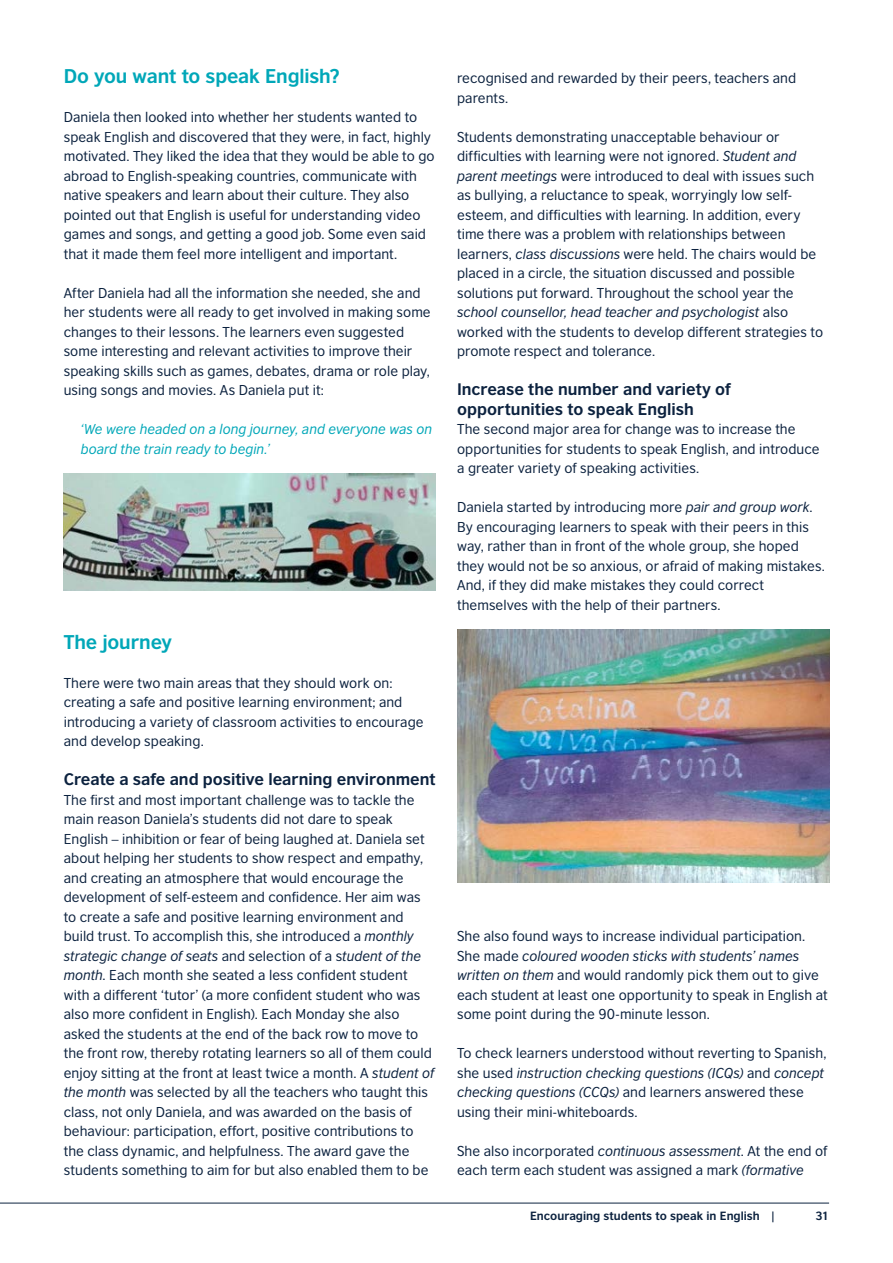
<style>
.page{position:relative;width:893px;height:1263px;background:#fff}
.page>*{position:absolute;margin:0;border:0;box-sizing:border-box;transform-origin:0 0}
.t1{font:700 18.75px "British Council Sans";letter-spacing:-.005em;color:#00a7b8}
.t2{font:700 15.75px/19.5px "British Council Sans";color:#0c223f}
.t3{font:13.5px/19.5px "British Council Sans";letter-spacing:.005em;color:#0c223f}
.t4{font:italic 13.5px/19.5px "British Council Sans";color:#00a7b8}
.t5{font:700 11.25px "British Council Sans";color:#0c223f}
.s1{font-style:italic}
</style>
<div class="page">
<img style="left:457px;top:629px;width:372px;height:254px">
<img style="left:64px;top:474px;width:371px;height:116px">
<hr style="left:0;top:1203px;width:829px;height:1px;background:#0c223f">
<h1 class="t1" style="left:64px;top:64px;width:277px">Do you want to speak English?</h1>
<p class="t3" style="left:64px;top:107px;width:372px">Daniela then looked into whether her students wanted to speak English and discovered that they were, in fact, highly motivated. They liked the idea that they would be able to go abroad to English-speaking countries, communicate with native speakers and learn about their culture. They also pointed out that English is useful for understanding video games and songs, and getting a good job. Some even said that it made them feel more intelligent and important.</p>
<p class="t3" style="left:64px;top:283px;width:368px">After Daniela had all the information she needed, she and her students were all ready to get involved in making some changes to their lessons. The learners even suggested some interesting and relevant activities to improve their speaking skills such as games, debates, drama or role play, using songs and movies. As Daniela put it:</p>
<p class="t4" style="left:81px;top:419px;width:353px">‘We were headed on a long journey, and everyone was on board the train ready to begin.’</p>
<h1 class="t1" style="left:64px;top:630px;width:110px">The journey</h1>
<p class="t3" style="left:64px;top:673px;width:361px">There were two main areas that they should work on: creating a safe and positive learning environment; and introducing a variety of classroom activities to encourage and develop speaking.</p>
<p class="t2" style="left:64px;top:769px;width:374px">Create a safe and positive learning environment</p>
<p class="t3" style="left:64px;top:790px;width:372px">The first and most important challenge was to tackle the main reason Daniela’s students did not dare to speak English – inhibition or fear of being laughed at. Daniela set about helping her students to show respect and empathy, and creating an atmosphere that would encourage the development of self-esteem and confidence. Her aim was to create a safe and positive learning environment and build trust. To accomplish this, she introduced a <span class="s1">monthly strategic change of seats</span> and selection of a s<span class="s1">tudent of the month</span>. Each month she seated a less confident student with a different ‘tutor’ (a more confident student who was also more confident in English). Each Monday she also asked the students at the end of the back row to move to the front row, thereby rotating learners so all of them could enjoy sitting at the front at least twice a month. A <span class="s1">student of the month</span> was selected by all the teachers who taught this class, not only Daniela, and was awarded on the basis of behaviour: participation, effort, positive contributions to the class dynamic, and helpfulness. The award gave the students something to aim for but also enabled them to be</p>
<p class="t3" style="left:457px;top:68px;width:341px">recognised and rewarded by their peers, teachers and parents.</p>
<p class="t3" style="left:457px;top:127px;width:367px">Students demonstrating unacceptable behaviour or difficulties with learning were not ignored. <span class="s1">Student and parent meetings</span> were introduced to deal with issues such as bullying, a reluctance to speak, worryingly low self&shy;esteem, and difficulties with learning. In addition, every time there was a problem with relationships between learners, <span class="s1">class discussions</span> were held. The chairs would be placed in a circle, the situation discussed and possible solutions put forward. Throughout the school year the <span class="s1">school counsellor, head teacher and psychologist</span> also worked with the students to develop different strategies to promote respect and tolerance.</p>
<p class="t2" style="left:457px;top:379px;width:275px">Increase the number and variety of opportunities to speak English</p>
<p class="t3" style="left:457px;top:419px;width:364px">The second major area for change was to increase the opportunities for students to speak English, and introduce a greater variety of speaking activities.</p>
<p class="t3" style="left:457px;top:497px;width:369px">Daniela started by introducing more <span class="s1">pair and group work</span>.<br>By encouraging learners to speak with their peers in this way, rather than in front of the whole group, she hoped they would not be so anxious, or afraid of making mistakes.<br>And, if they did make mistakes they could correct themselves with the help of their partners.</p>
<p class="t3" style="left:457px;top:926px;width:372px">She also found ways to increase individual participation.<br>She made <span class="s1">coloured wooden sticks with students’ names written on them</span> and would randomly pick them out to give each student at least one opportunity to speak in English at some point during the 90-minute lesson.</p>
<p class="t3" style="left:457px;top:1043px;width:371px">To check learners understood without reverting to Spanish, she used <span class="s1">instruction checking questions (ICQs)</span> and <span class="s1">concept checking questions (CCQs)</span> and learners answered these using their mini-whiteboards.</p>
<p class="t3" style="left:457px;top:1141px;width:372px">She also incorporated <span class="s1">continuous assessment</span>. At the end of each term each student was assigned a mark <span class="s1">(formative</span></p>
<p class="t5" style="left:530px;top:1209px;width:246px">Encouraging students to speak in English |</p>
<p class="t5" style="left:815px;top:1209px;width:15px">31</p>
</div>
